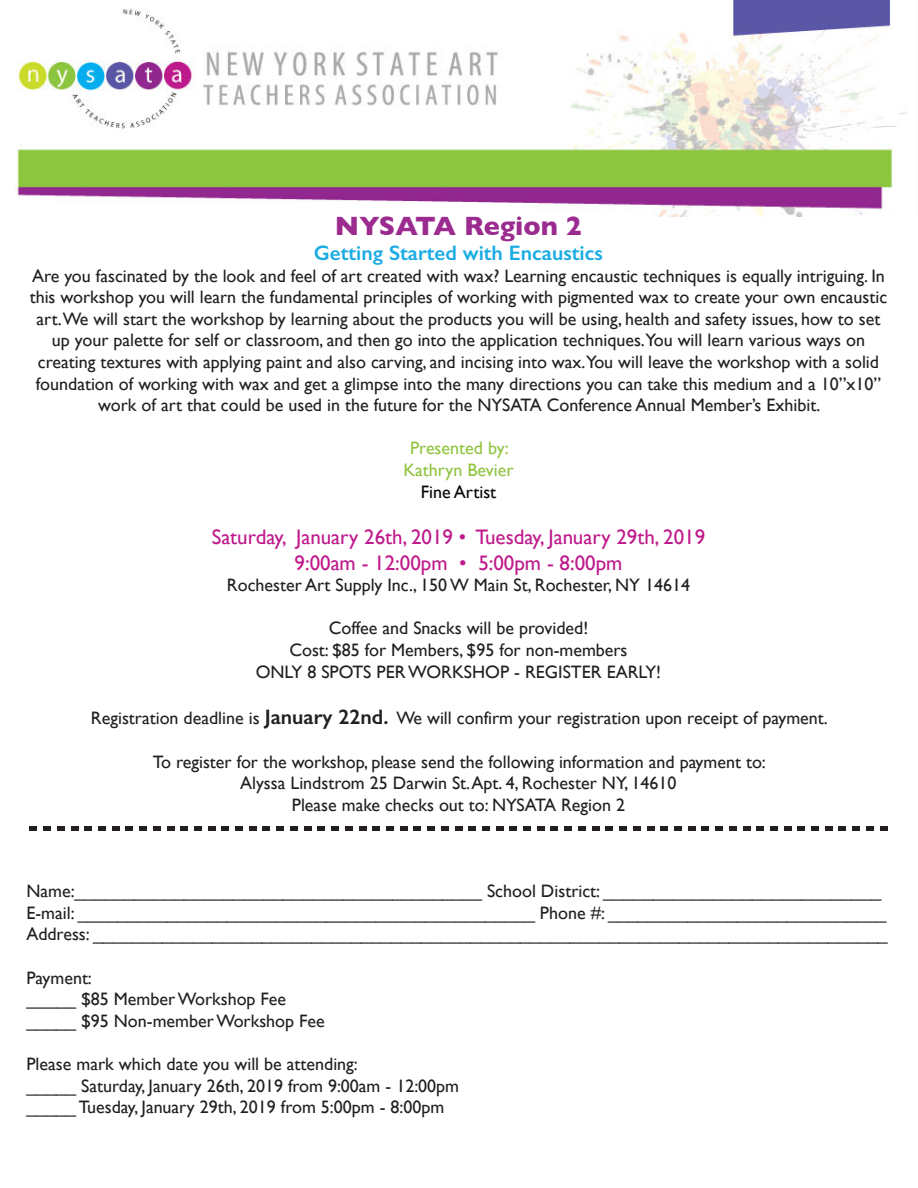
<style>
.page{position:relative;width:918px;height:1188px;background:#fff}
.page>*{position:absolute;margin:0;border:0;box-sizing:border-box;transform-origin:0 0}
.t1{font:700 27px "Gill Sans";color:#9b2b8f}
.t2{font:21px/25.2px "Gill Sans";color:#bf198b;text-align:center}
.t3{font:600 21px "Gill Sans";color:#1aace3}
.t4{font:18px/21.6px "Gill Sans";color:#231f20;text-align:center}
.t5{font:18px/21.6px "Gill Sans";color:#90c440;text-align:center}
.t6{font:18px "Gill Sans";color:#050705}
.s1{font-weight:600;font-size:21px}
</style>
<div class="page">
<img style="left:15px;top:0;width:892px;height:216px">
<div style="left:57px;top:826px;width:8px;height:5px;background:#231f20"></div>
<div style="left:43px;top:826px;width:8px;height:5px;background:#231f20"></div>
<svg style="left:30px;top:826px;width:7px;height:5px"></svg>
<div style="left:98px;top:826px;width:8px;height:5px;background:#231f20"></div>
<div style="left:84px;top:826px;width:8px;height:5px;background:#231f20"></div>
<svg style="left:71px;top:826px;width:7px;height:5px"></svg>
<div style="left:139px;top:826px;width:8px;height:5px;background:#231f20"></div>
<svg style="left:126px;top:826px;width:7px;height:5px"></svg>
<div style="left:112px;top:826px;width:8px;height:5px;background:#231f20"></div>
<div style="left:180px;top:826px;width:8px;height:5px;background:#231f20"></div>
<svg style="left:167px;top:826px;width:7px;height:5px"></svg>
<div style="left:153px;top:826px;width:8px;height:5px;background:#231f20"></div>
<svg style="left:222px;top:826px;width:7px;height:5px"></svg>
<svg style="left:208px;top:826px;width:7px;height:5px"></svg>
<div style="left:194px;top:826px;width:8px;height:5px;background:#231f20"></div>
<svg style="left:263px;top:826px;width:7px;height:5px"></svg>
<div style="left:249px;top:826px;width:8px;height:5px;background:#231f20"></div>
<div style="left:235px;top:826px;width:8px;height:5px;background:#231f20"></div>
<svg style="left:304px;top:826px;width:7px;height:5px"></svg>
<div style="left:290px;top:826px;width:8px;height:5px;background:#231f20"></div>
<div style="left:276px;top:826px;width:8px;height:5px;background:#231f20"></div>
<div style="left:345px;top:826px;width:8px;height:5px;background:#231f20"></div>
<div style="left:331px;top:826px;width:8px;height:5px;background:#231f20"></div>
<svg style="left:318px;top:826px;width:7px;height:5px"></svg>
<div style="left:386px;top:826px;width:8px;height:5px;background:#231f20"></div>
<div style="left:372px;top:826px;width:8px;height:5px;background:#231f20"></div>
<svg style="left:359px;top:826px;width:7px;height:5px"></svg>
<div style="left:427px;top:826px;width:8px;height:5px;background:#231f20"></div>
<svg style="left:414px;top:826px;width:7px;height:5px"></svg>
<div style="left:400px;top:826px;width:8px;height:5px;background:#231f20"></div>
<div style="left:468px;top:826px;width:8px;height:5px;background:#231f20"></div>
<svg style="left:455px;top:826px;width:7px;height:5px"></svg>
<div style="left:441px;top:826px;width:8px;height:5px;background:#231f20"></div>
<svg style="left:510px;top:826px;width:7px;height:5px"></svg>
<svg style="left:496px;top:826px;width:7px;height:5px"></svg>
<div style="left:482px;top:826px;width:8px;height:5px;background:#231f20"></div>
<svg style="left:551px;top:826px;width:7px;height:5px"></svg>
<div style="left:537px;top:826px;width:8px;height:5px;background:#231f20"></div>
<div style="left:523px;top:826px;width:8px;height:5px;background:#231f20"></div>
<svg style="left:592px;top:826px;width:7px;height:5px"></svg>
<div style="left:578px;top:826px;width:8px;height:5px;background:#231f20"></div>
<div style="left:564px;top:826px;width:8px;height:5px;background:#231f20"></div>
<div style="left:633px;top:826px;width:8px;height:5px;background:#231f20"></div>
<div style="left:619px;top:826px;width:8px;height:5px;background:#231f20"></div>
<svg style="left:606px;top:826px;width:7px;height:5px"></svg>
<div style="left:674px;top:826px;width:8px;height:5px;background:#231f20"></div>
<div style="left:660px;top:826px;width:8px;height:5px;background:#231f20"></div>
<svg style="left:647px;top:826px;width:7px;height:5px"></svg>
<div style="left:715px;top:826px;width:8px;height:5px;background:#231f20"></div>
<svg style="left:702px;top:826px;width:7px;height:5px"></svg>
<div style="left:688px;top:826px;width:8px;height:5px;background:#231f20"></div>
<div style="left:756px;top:826px;width:8px;height:5px;background:#231f20"></div>
<svg style="left:743px;top:826px;width:7px;height:5px"></svg>
<div style="left:729px;top:826px;width:8px;height:5px;background:#231f20"></div>
<svg style="left:798px;top:826px;width:7px;height:5px"></svg>
<svg style="left:784px;top:826px;width:7px;height:5px"></svg>
<div style="left:770px;top:826px;width:8px;height:5px;background:#231f20"></div>
<svg style="left:839px;top:826px;width:7px;height:5px"></svg>
<div style="left:825px;top:826px;width:8px;height:5px;background:#231f20"></div>
<div style="left:811px;top:826px;width:8px;height:5px;background:#231f20"></div>
<svg style="left:880px;top:826px;width:7px;height:5px"></svg>
<div style="left:866px;top:826px;width:8px;height:5px;background:#231f20"></div>
<div style="left:852px;top:826px;width:8px;height:5px;background:#231f20"></div>
<h1 class="t1" style="left:335px;top:204px;width:249px">NYSATA Region 2</h1>
<p class="t3" style="left:314px;top:240px;width:290px">Getting Started with Encaustics</p>
<p class="t4" style="left:30px;top:265px;width:859px">Are you fascinated by the look and feel of art created with wax? Learning encaustic techniques is equally intriguing. In this workshop you will learn the fundamental principles of working with pigmented wax to create your own encaustic art.We will start the workshop by learning about the products you will be using, health and safety issues, how to set up your palette for self or classroom, and then go into the application techniques.You will learn various ways on creating textures with applying paint and also carving, and incising into wax.You will leave the workshop with a solid foundation of working with wax and get a glimpse into the many directions you can take this medium and a 10”x10” work of art that could be used in the future for the NYSATA Conference Annual Member’s Exhibit.</p>
<p class="t5" style="left:403px;top:437px;width:112px">Presented by:<br>Kathryn Bevier</p>
<p class="t6" style="left:421px;top:481px;width:77px">Fine Artist</p>
<p class="t2" style="left:212px;top:525px;width:495px">Saturday, January 26th, 2019 • Tuesday, January 29th, 2019<br>9:00am - 12:00pm • 5:00pm - 8:00pm</p>
<p class="t4" style="left:227px;top:574px;width:465px">Rochester Art Supply Inc., 150 W Main St, Rochester, NY 14614</p>
<p class="t4" style="left:256px;top:617px;width:407px">Coffee and Snacks will be provided!<br>Cost: $85 for Members, $95 for non-members<br>ONLY 8 SPOTS PER WORKSHOP - REGISTER EARLY!</p>
<p class="t4" style="left:91px;top:707px;width:738px">Registration deadline is <span class="s1">January 22nd.</span> We will confirm your registration upon receipt of payment.</p>
<p class="t4" style="left:153px;top:751px;width:614px">To register for the workshop, please send the following information and payment to:<br>Alyssa Lindstrom 25 Darwin St. Apt. 4, Rochester NY, 14610<br>Please make checks out to: NYSATA Region 2</p>
<p class="t4" style="left:26px;top:880px;width:863px;text-align:left">Name:_________________________________________ School District: ____________________________<br>E-mail: ______________________________________________ Phone #: ____________________________<br>Address: ________________________________________________________________________________</p>
<p class="t4" style="left:26px;top:967px;width:300px;text-align:left">Payment:<br>_____ $85 Member Workshop Fee _____ $95 Non-member Workshop Fee</p>
<p class="t4" style="left:26px;top:1053px;width:434px;text-align:left">Please mark which date you will be attending:<br>_____ Saturday, January 26th, 2019 from 9:00am - 12:00pm _____ Tuesday, January 29th, 2019 from 5:00pm - 8:00pm</p>
</div>
